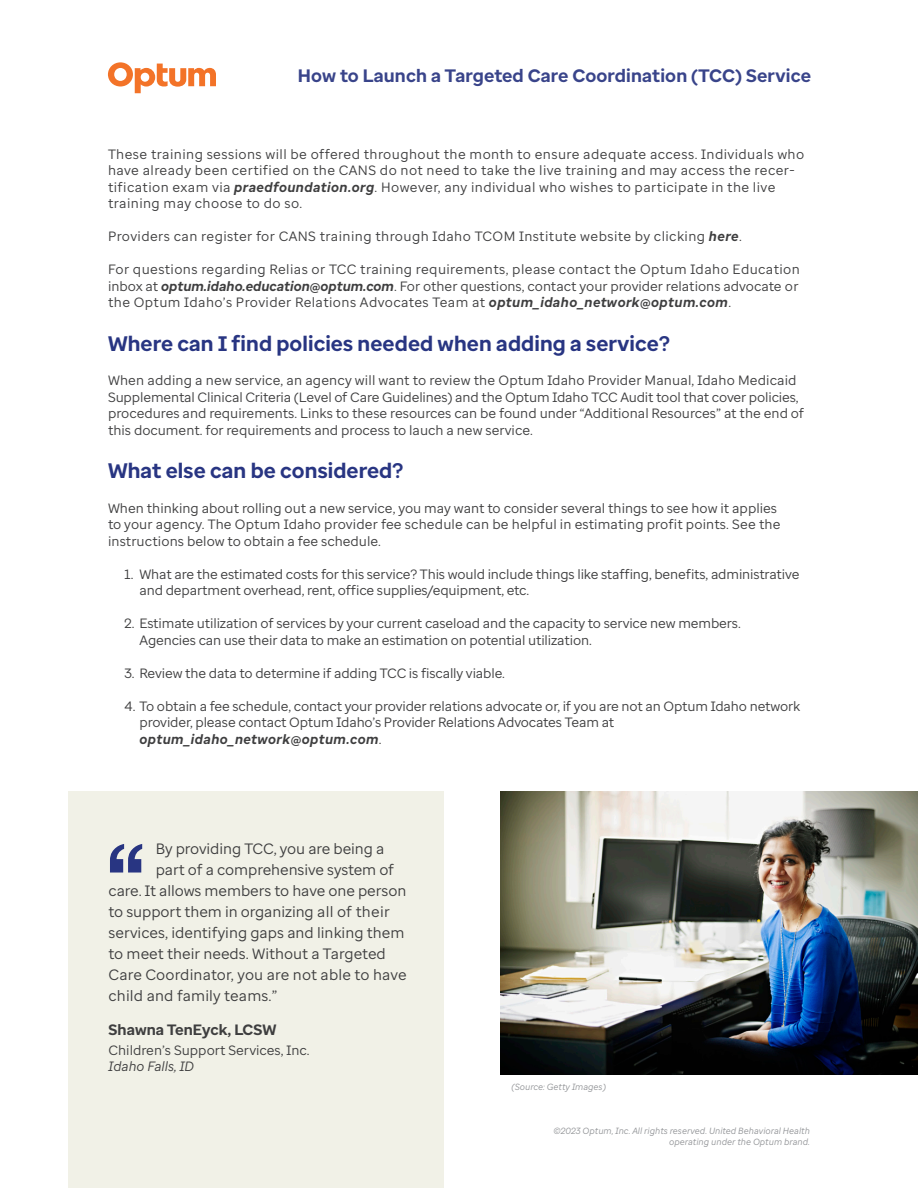
<style>
.page{position:relative;width:918px;height:1188px;background:#fff}
.page>*{position:absolute;margin:0;border:0;box-sizing:border-box;transform-origin:0 0}
.Body_copy{font:700 21px "Optum Sans";letter-spacing:.005em;color:#283582}
.t1{font:700 18px "Optum Sans";letter-spacing:.01em;color:#39448a}
.Body_copy-2{font:15px "Optum Sans";letter-spacing:-.005em;color:#3e3e3f}
.Body_copy-3{font:700 15px "Optum Sans";color:#3e3e3f}
.Body_copy-4{font:13.5px/16.5px "Optum Sans";color:#3e3e3f}
.Body_copy-5{font:13.5px/16.5px "Optum Sans";letter-spacing:.03em;color:#3e3e3f}
.Body_copy-6{font:italic 13.5px "Optum Sans";color:#3e3e3f}
.t2{font:italic 9px/10.8px "Optum Sans";color:#939598;text-align:right}
.s1{font-weight:700;font-style:italic}
</style>
<div class="page">
<svg style="left:108px;top:62px;width:108px;height:31px"></svg>
<img style="left:500px;top:792px;width:418px;height:283px">
<div style="left:68px;top:792px;width:376px;height:396px;background:#f1f1e7"></div>
<svg style="left:110px;top:844px;width:32px;height:29px"></svg>
<p class="t1" style="left:298px;top:64px;width:515px">How to Launch a Targeted Care Coordination (TCC) Service</p>
<p class="Body_copy-5" style="left:108px;top:146px;width:698px">These training sessions will be offered throughout the month to ensure adequate access. Individuals who have already been certified on the CANS do not need to take the live training and may access the recer&shy;tification exam via <span class="s1">praedfoundation.org</span>. However, any individual who wishes to participate in the live training may choose to do so.</p>
<p class="Body_copy-5" style="left:108px;top:228px;width:635px">Providers can register for CANS training through Idaho TCOM Institute website by clicking <span class="s1">here</span>.</p>
<p class="Body_copy-4" style="left:108px;top:261px;width:694px;text-align:justify">For questions regarding Relias or TCC training requirements, please contact the Optum Idaho Education inbox at <span class="s1">optum.idaho.education@optum.com</span>. For other questions, contact your provider relations advocate or the Optum Idaho’s Provider Relations Advocates Team at <span class="s1">optum_idaho_network@optum.com</span>.</p>
<p class="Body_copy" style="left:108px;top:330px;width:563px">Where can I find policies needed when adding a service?</p>
<p class="Body_copy-4" style="left:108px;top:372px;width:698px">When adding a new service, an agency will want to review the Optum Idaho Provider Manual, Idaho Medicaid Supplemental Clinical Criteria (Level of Care Guidelines) and the Optum Idaho TCC Audit tool that cover policies, procedures and requirements. Links to these resources can be found under “Additional Resources” at the end of this document. for requirements and process to lauch a new service.</p>
<p class="Body_copy" style="left:108px;top:457px;width:297px">What else can be considered?</p>
<p class="Body_copy-4" style="left:108px;top:500px;width:674px">When thinking about rolling out a new service, you may want to consider several things to see how it applies to your agency. The Optum Idaho provider fee schedule can be helpful in estimating profit points. See the instructions below to obtain a fee schedule.</p>
<p class="Body_copy-4" style="left:139px;top:566px;width:661px;text-indent:-15px">1. What are the estimated costs for this service? This would include things like staffing, benefits, administrative and department overhead, rent, office supplies/equipment, etc.</p>
<p class="Body_copy-4" style="left:139px;top:615px;width:603px;text-indent:-15px">2. Estimate utilization of services by your current caseload and the capacity to service new members.<br>Agencies can use their data to make an estimation on potential utilization.</p>
<p class="Body_copy-4" style="left:124px;top:665px;width:382px">3. Review the data to determine if adding TCC is fiscally viable.</p>
<p class="Body_copy-4" style="left:139px;top:698px;width:662px;text-indent:-15px">4. To obtain a fee schedule, contact your provider relations advocate or, if you are not an Optum Idaho network provider, please contact Optum Idaho’s Provider Relations Advocates Team at <span class="s1">optum_idaho_network@optum.com</span>.</p>
<p class="Body_copy-2" style="left:156px;top:839px;width:230px">By providing TCC, you are being a</p>
<p class="Body_copy-2" style="left:156px;top:860px;width:240px">part of a comprehensive system of</p>
<p class="Body_copy-2" style="left:109px;top:881px;width:299px">care. It allows members to have one person</p>
<p class="Body_copy-2" style="left:109px;top:902px;width:283px">to support them in organizing all of their</p>
<p class="Body_copy-2" style="left:109px;top:923px;width:297px">services, identifying gaps and linking them</p>
<p class="Body_copy-2" style="left:109px;top:944px;width:279px">to meet their needs. Without a Targeted</p>
<p class="Body_copy-2" style="left:109px;top:965px;width:300px">Care Coordinator, you are not able to have</p>
<p class="Body_copy-2" style="left:109px;top:986px;width:170px">child and family teams.”</p>
<p class="Body_copy-3" style="left:109px;top:1020px;width:169px">Shawna TenEyck, LCSW</p>
<p class="Body_copy-4" style="left:109px;top:1042px;width:202px">Children’s Support Services, Inc.</p>
<p class="Body_copy-6" style="left:109px;top:1058px;width:87px">Idaho Falls, ID</p>
<p class="t2" style="left:511px;top:1081px;width:96px">(Source: Getty Images)</p>
<p class="t2" style="left:554px;top:1125px;width:258px">©2023 Optum, Inc. All rights reserved. United Behavioral Health operating under the Optum brand.</p>
</div>
